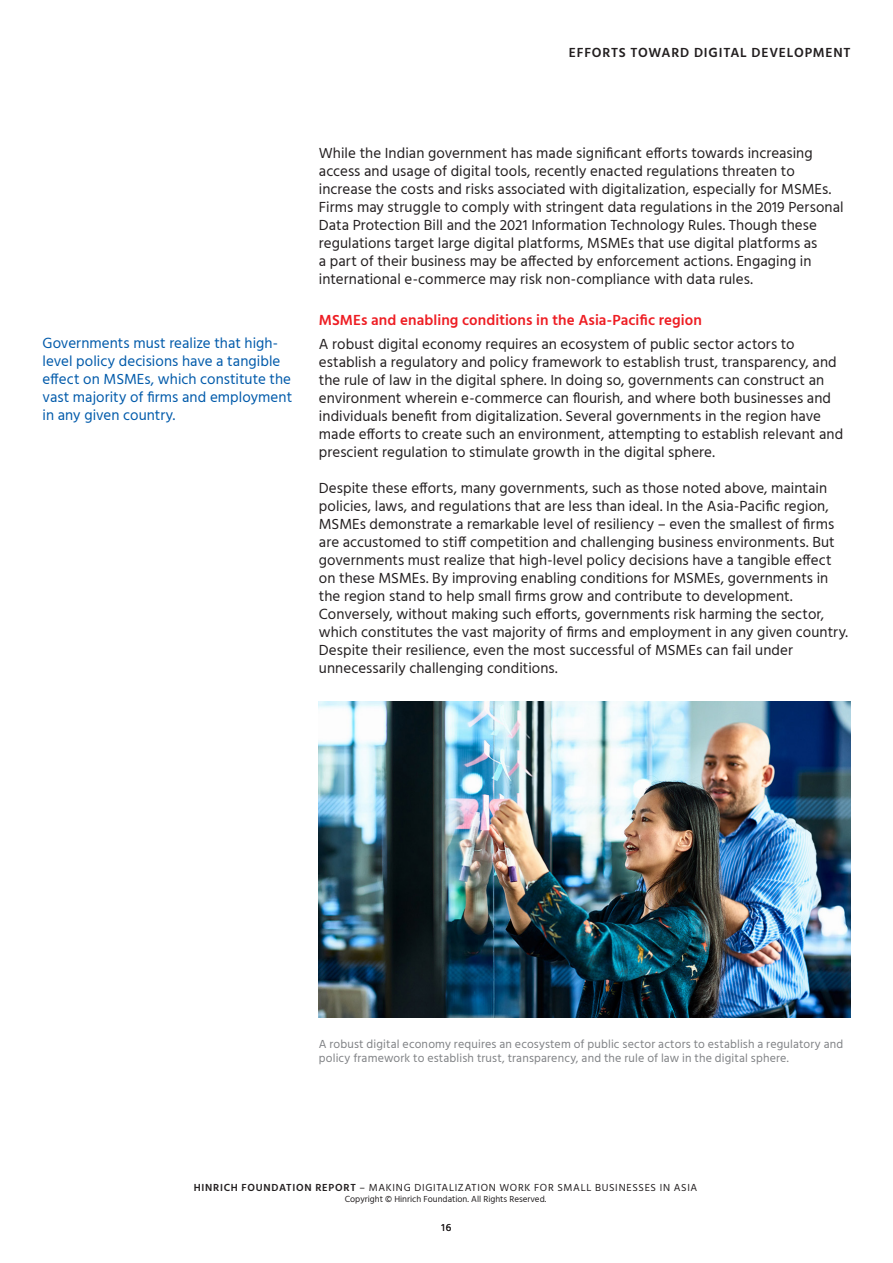
<style>
.page{position:relative;width:893px;height:1263px;background:#fff}
.page>*{position:absolute;margin:0;border:0;box-sizing:border-box;transform-origin:0 0}
.t1{font:15px/18px "Hind";letter-spacing:.005em;color:#231f20}
.t2{font:15px/18px "Hind";letter-spacing:.005em;color:#015aaa}
.H3_Red{font:600 15px "Hind";letter-spacing:.005em;color:#ee1d23}
.t3{font:600 13.5px "Hind";letter-spacing:.06em;color:#231f20}
.t4{font:12px/13.5px "Hind";letter-spacing:.015em;color:#808285}
.t5{font:10.5px "Hind";letter-spacing:.065em;color:#231f20}
.t6{font:9px "Hind";color:#231f20}
.s1{font-weight:600}
</style>
<div class="page">
<img style="left:319px;top:701px;width:531px;height:316px">
<h4 class="t3" style="left:569px;top:43px;width:283px">EFFORTS TOWARD DIGITAL DEVELOPMENT</h4>
<p class="t2" style="left:43px;top:335px;width:251px">Governments must realize that high&shy;level policy decisions have a tangible effect on MSMEs, which constitute the vast majority of firms and employment in any given country.</p>
<p class="t1" style="left:319px;top:145px;width:526px">While the Indian government has made significant efforts towards increasing access and usage of digital tools, recently enacted regulations threaten to increase the costs and risks associated with digitalization, especially for MSMEs.<br>Firms may struggle to comply with stringent data regulations in the 2019 Personal Data Protection Bill and the 2021 Information Technology Rules. Though these regulations target large digital platforms, MSMEs that use digital platforms as<br>a part of their business may be affected by enforcement actions. Engaging in international e-commerce may risk non-compliance with data rules.</p>
<p class="H3_Red" style="left:319px;top:309px;width:384px">MSMEs and enabling conditions in the Asia-Pacific region</p>
<p class="t1" style="left:319px;top:336px;width:526px">A robust digital economy requires an ecosystem of public sector actors to establish a regulatory and policy framework to establish trust, transparency, and the rule of law in the digital sphere. In doing so, governments can construct an environment wherein e-commerce can flourish, and where both businesses and individuals benefit from digitalization. Several governments in the region have made efforts to create such an environment, attempting to establish relevant and prescient regulation to stimulate growth in the digital sphere.</p>
<p class="t1" style="left:319px;top:480px;width:517px">Despite these efforts, many governments, such as those noted above, maintain policies, laws, and regulations that are less than ideal. In the Asia-Pacific region, MSMEs demonstrate a remarkable level of resiliency – even the smallest of firms are accustomed to stiff competition and challenging business environments. But governments must realize that high-level policy decisions have a tangible effect on these MSMEs. By improving enabling conditions for MSMEs, governments in the region stand to help small firms grow and contribute to development.</p>
<p class="t1" style="left:319px;top:606px;width:531px">Conversely, without making such efforts, governments risk harming the sector, which constitutes the vast majority of firms and employment in any given country.<br>Despite their resilience, even the most successful of MSMEs can fail under unnecessarily challenging conditions.</p>
<p class="t4" style="left:319px;top:1038px;width:526px">A robust digital economy requires an ecosystem of public sector actors to establish a regulatory and policy framework to establish trust, transparency, and the rule of law in the digital sphere.</p>
<p class="t5" style="left:194px;top:1181px;width:505px"><span class="s1">HINRICH FOUNDATION REPORT</span> – MAKING DIGITALIZATION WORK FOR SMALL BUSINESSES IN ASIA</p>
<p class="t6" style="left:345px;top:1193px;width:203px">Copyright © Hinrich Foundation. All Rights Reserved.</p>
<p class="t5" style="left:442px;top:1220px;width:11px">16</p>
</div>
